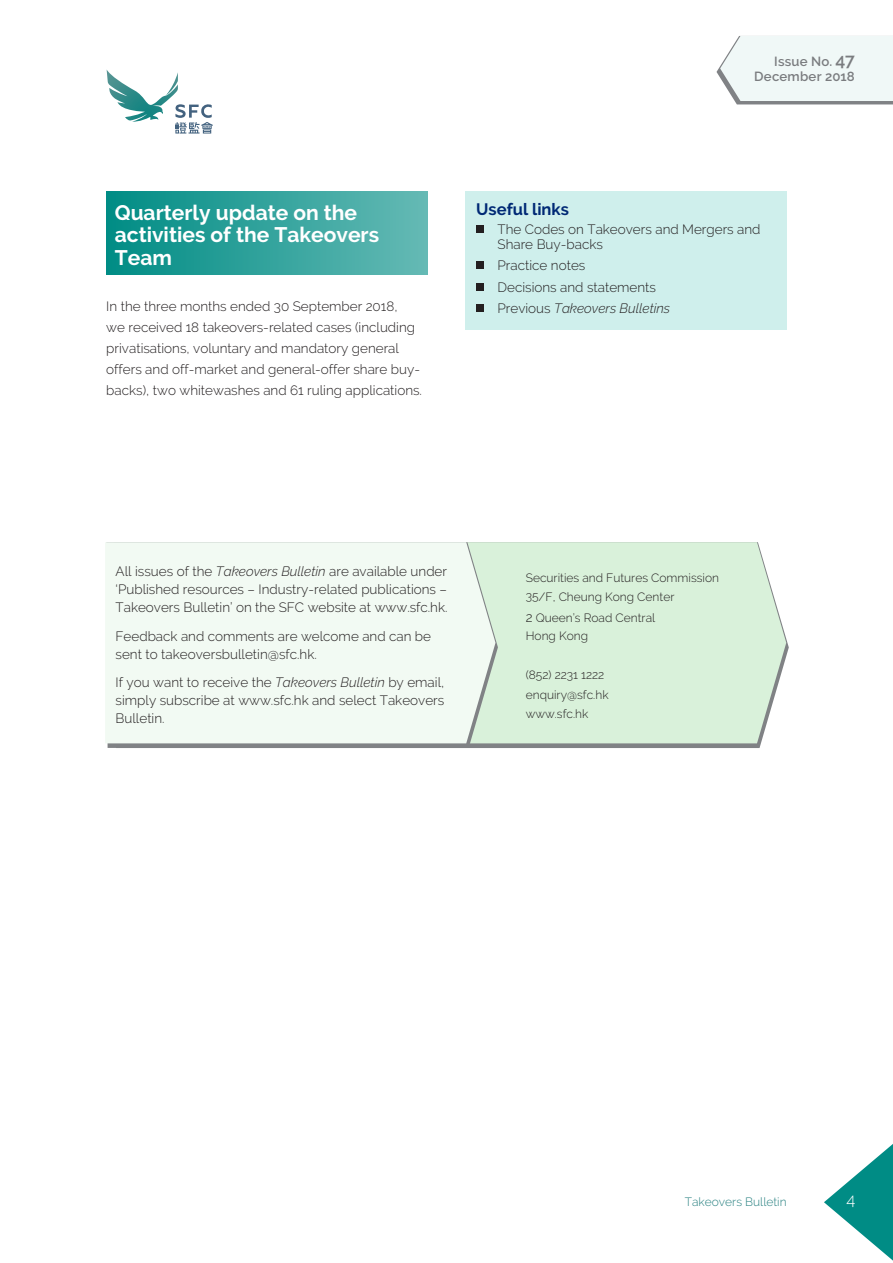
<style>
.page{position:relative;width:893px;height:1263px;background:#fff}
.page>*{position:absolute;margin:0;border:0;box-sizing:border-box;transform-origin:0 0}
.t1{font:700 21px/22.5px "Raleway";color:#fff}
.t2{font:700 16.5px "Raleway";color:#002975}
.t3{font:300 16.5px "Raleway";color:#fff}
.t4{font:300 13.5px/18px "Raleway";color:#231f20}
.t5{font:600 13.2px/15.1px "Raleway";letter-spacing:.015em;color:#7a7c7f;text-align:right}
.t6{font:300 12px/19.5px "Raleway";color:#231f20}
.t7{font:300 12px "Raleway";color:#278080}
.s1{font-size:17.7px}
.s2{font-style:italic}
.s3{font-size:13.5px}
</style>
<div class="page">
<svg style="left:107px;top:70px;width:106px;height:64px"></svg>
<svg style="left:716px;top:36px;width:177px;height:68px"></svg>
<svg style="left:824px;top:1144px;width:69px;height:116px"></svg>
<div style="left:106px;top:191px;width:321px;height:84px;background:linear-gradient(to right,#008c84,#65bab5)"></div>
<div style="left:498px;top:542px;width:288px;height:201px;background:#d9f1da"></div>
<svg style="left:107px;top:542px;width:391px;height:206px;background:#9aa29e"></svg>
<div style="left:105px;top:542px;width:390px;height:201px;background:#f2faf3"></div>
<div style="left:466px;top:191px;width:321px;height:139px;background:#cfefec"></div>
<div style="left:476px;top:225px;width:8px;height:8px;background:#231f20"></div>
<div style="left:476px;top:262px;width:8px;height:7px;background:#231f20"></div>
<div style="left:476px;top:283px;width:8px;height:8px;background:#231f20"></div>
<div style="left:476px;top:304px;width:8px;height:8px;background:#231f20"></div>
<h1 class="t1" style="left:115px;top:201px;width:266px">Quarterly update on the activities of the Takeovers<br>Team</h1>
<p class="t4" style="left:106px;top:295px;width:317px;line-height:21px">In the three months ended 30 September 2018,<br>we received 18 takeovers-related cases (including privatisations, voluntary and mandatory general offers and off-market and general-offer share buy&shy;backs), two whitewashes and 61 ruling applications.</p>
<p class="t5" style="left:754px;top:54px;width:102px">Issue No. <span class="s1">47<br></span>December 2018</p>
<p class="t2" style="left:476px;top:200px;width:94px">Useful links</p>
<p class="t4" style="left:497px;top:221px;width:265px;line-height:15px">The Codes on Takeovers and Mergers and<br>Share Buy-backs</p>
<p class="t4" style="left:497px;top:255px;width:174px;line-height:21.5px">Practice notes<br>Decisions and statements<br>Previous <span class="s2">Takeovers Bulletins</span></p>
<p class="t4" style="left:116px;top:562px;width:333px;text-align:justify">All issues of the <span class="s2">Takeovers Bulletin</span> are available under ‘Published resources – Industry-related publications – Takeovers Bulletin’ on the SFC website at www.sfc.hk.</p>
<p class="t4" style="left:116px;top:627px;width:317px">Feedback and comments are welcome and can be sent to takeoversbulletin@sfc.hk.</p>
<p class="t4" style="left:116px;top:674px;width:330px;text-align:justify">If you want to receive the <span class="s2">Takeovers Bulletin</span> by email, simply subscribe at www.sfc.hk and select Takeovers Bulletin.</p>
<p class="t6" style="left:526px;top:568px;width:195px">Securities and Futures Commission<br>35/F, Cheung Kong Center</p>
<p class="t6" style="left:526px;top:609px;width:131px;line-height:18.1px"><span class="s3">2</span> Queen’s Road Central<br>Hong Kong</p>
<p class="t6" style="left:526px;top:665px;width:84px">(852) 2231 1222 enquiry@sfc.hk www.sfc.hk</p>
<p class="t7" style="left:685px;top:1194px;width:103px">Takeovers Bulletin</p>
<p class="t3" style="left:847px;top:1190px;width:10px">4</p>
</div>
